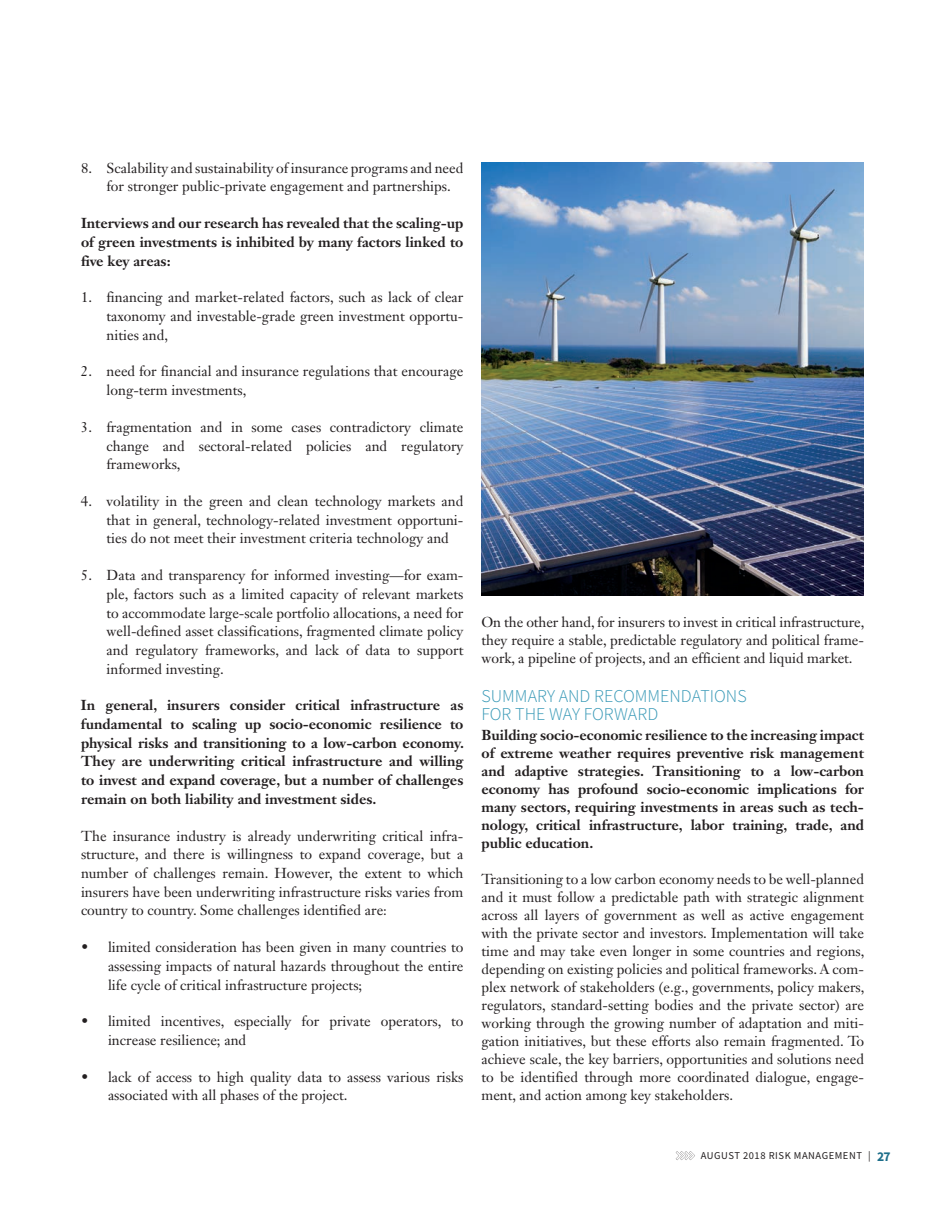
<style>
.page{position:relative;width:945px;height:1215px;background:#fff}
.page>*{position:absolute;margin:0;border:0;box-sizing:border-box;transform-origin:0 0}
.t1{font:300 18px/18px "Source Sans Pro";color:#3698b6}
.t2{font:14.25px/18.8px "Janson Text LT Std";color:#231f20;text-align:justify}
.t3{font:700 14.25px/18.8px "Janson Text LT Std";color:#231f20;text-align:justify}
.t4{font:10.5px "Source Sans Pro";letter-spacing:.05em;color:#231f20}
.s1{font-weight:700;font-size:13.5px;color:#1d6e8a}
</style>
<div class="page">
<svg style="left:676px;top:1151px;width:19px;height:9px"></svg>
<img style="left:482px;top:162px;width:382px;height:433px">
<p class="t2" style="left:106px;top:158px;width:358px;text-indent:-25px">8. Scalability and sustainability of insurance programs and need for stronger public- private engagement and partnerships.</p>
<p class="t3" style="left:81px;top:214px;width:384px">Interviews and our research has revealed that the scaling- up of green investments is inhibited by many factors linked to five key areas:</p>
<p class="t2" style="left:106px;top:288px;width:358px;text-indent:-25px">1. financing and market-related factors, such as lack of clear taxonomy and investable-grade green investment opportu&shy;nities and,</p>
<p class="t2" style="left:106px;top:362px;width:359px;text-indent:-25px">2. need for financial and insurance regulations that encourage long- term investments,</p>
<p class="t2" style="left:106px;top:417px;width:359px;text-indent:-25px">3. fragmentation and in some cases contradictory climate change and sectoral-related policies and regulatory frameworks,</p>
<p class="t2" style="left:106px;top:492px;width:359px;text-indent:-25px">4. volatility in the green and clean technology markets and that in general, technology-related investment opportuni&shy;ties do not meet their investment criteria technology and</p>
<p class="t2" style="left:106px;top:566px;width:359px;text-indent:-25px">5. Data and transparency for informed investing—for exam&shy;ple, factors such as a limited capacity of relevant markets to accommodate large-scale portfolio allocations, a need for well- defined asset classifications, fragmented climate policy and regulatory frameworks, and lack of data to support informed investing.</p>
<p class="t3" style="left:81px;top:696px;width:385px">In general, insurers consider critical infrastructure as fundamental to scaling up socio-economic resilience to physical risks and transitioning to a low-carbon economy.<br>They are underwriting critical infrastructure and willing to invest and expand coverage, but a number of challenges remain on both liability and investment sides.</p>
<p class="t2" style="left:81px;top:826px;width:384px">The insurance industry is already underwriting critical infra&shy;structure, and there is willingness to expand coverage, but a number of challenges remain. However, the extent to which insurers have been underwriting infrastructure risks varies from country to country. Some challenges identified are:</p>
<p class="t2" style="left:108px;top:938px;width:357px;text-indent:-27px">• limited consideration has been given in many countries to assessing impacts of natural hazards throughout the entire life cycle of critical infrastructure projects;</p>
<p class="t2" style="left:108px;top:1012px;width:357px;text-indent:-27px">• limited incentives, especially for private operators, to increase resilience; and</p>
<p class="t2" style="left:108px;top:1067px;width:357px;text-indent:-27px">• lack of access to high quality data to assess various risks associated with all phases of the project.</p>
<p class="t2" style="left:482px;top:613px;width:385px;line-height:18px">On the other hand, for insurers to invest in critical infrastructure, they require a stable, predictable regulatory and political frame&shy;work, a pipeline of projects, and an efficient and liquid market.</p>
<p class="t1" style="left:482px;top:687px;width:267px">SUMMARY AND RECOMMENDATIONS<br>FOR THE WAY FORWARD</p>
<p class="t3" style="left:482px;top:726px;width:384px;line-height:18px">Building socio-economic resilience to the increasing impact of extreme weather requires preventive risk management and adaptive strategies. Transitioning to a low- carbon economy has profound socio-economic implications for many sectors, requiring investments in areas such as tech&shy;nology, critical infrastructure, labor training, trade, and public education.</p>
<p class="t2" style="left:482px;top:870px;width:385px;line-height:18px">Transitioning to a low carbon economy needs to be well- planned and it must follow a predictable path with strategic alignment across all layers of government as well as active engagement with the private sector and investors. Implementation will take time and may take even longer in some countries and regions, depending on existing policies and political frameworks. A com&shy;plex network of stakeholders (e.g., governments, policy makers, regulators, standard-setting bodies and the private sector) are working through the growing number of adaptation and miti&shy;gation initiatives, but these efforts also remain fragmented. To achieve scale, the key barriers, opportunities and solutions need to be identified through more coordinated dialogue, engage&shy;ment, and action among key stakeholders.</p>
<p class="t4" style="left:701px;top:1149px;width:191px">AUGUST 2018 RISK MANAGEMENT | <span class="s1">27</span></p>
</div>
